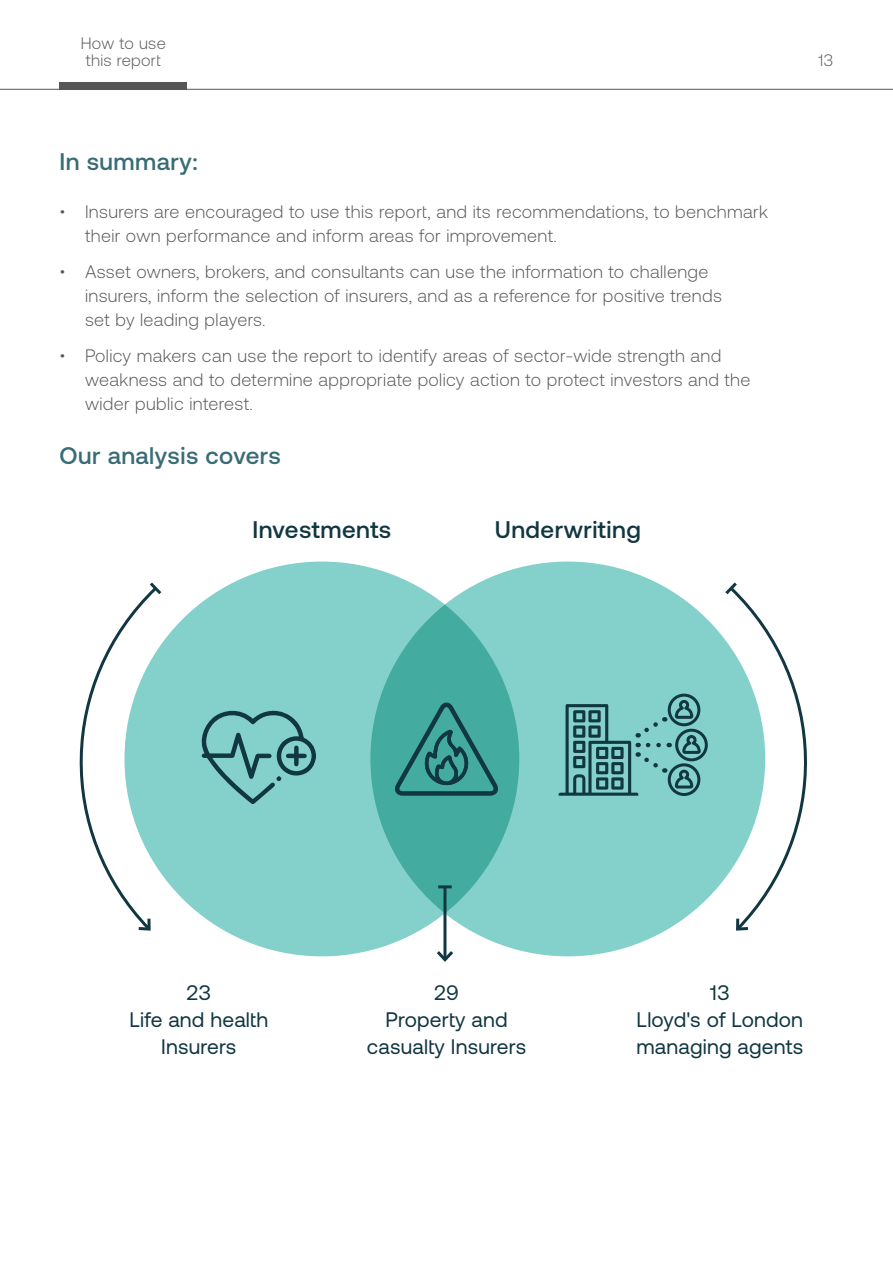
<style>
.page{position:relative;width:893px;height:1263px;background:#fff}
.page>*{position:absolute;margin:0;border:0;box-sizing:border-box;transform-origin:0 0}
.Subheading_1{font:500 24px "Aeonik";letter-spacing:.02em;color:#3a6c75}
.Subheading_1-2{font:500 24px "Aeonik";letter-spacing:.02em;color:#113742}
.Subheading_2{font:21px/27px "Aeonik";letter-spacing:.01em;color:#113742;text-align:center}
.t1{font:300 18px/24px "Aeonik";letter-spacing:.02em;color:#565656}
.Body_Text_-_Main{font:300 16.5px "Aeonik";letter-spacing:.02em;color:#565656}
</style>
<div class="page">
<hr style="left:0;top:89px;width:893px;height:1px;background:#565656">
<div style="left:60px;top:82px;width:127px;height:7px;background:#565656"></div>
<div style="left:124px;top:561px;width:395px;height:395px;background:#84d1cb;border-radius:50%"></div>
<svg style="left:79px;top:582px;width:85px;height:349px"></svg>
<svg style="left:722px;top:582px;width:85px;height:349px"></svg>
<svg style="left:370px;top:561px;width:395px;height:395px;background:#76c8c1"></svg>
<hr style="left:443px;top:887px;width:3px;height:73px;background:#113742">
<hr style="left:438px;top:885px;width:14px;height:3px;background:#113742">
<svg style="left:437px;top:948px;width:16px;height:14px"></svg>
<svg style="left:390px;top:702px;width:110px;height:96px;background:#39928d"></svg>
<svg style="left:201px;top:710px;width:115px;height:94px"></svg>
<div style="left:675px;top:729px;width:33px;height:32px;border:3px solid #113742;border-radius:50%"></div>
<div style="left:668px;top:694px;width:32px;height:32px;border:3px solid #113742;border-radius:50%"></div>
<svg style="left:559px;top:698px;width:143px;height:98px;background:#63a5a4"></svg>
<div style="left:668px;top:763px;width:32px;height:33px;border:3px solid #113742;border-radius:50%"></div>
<p class="Body_Text_-_Main" style="left:81px;top:34px;width:87px">How to use</p>
<p class="Body_Text_-_Main" style="left:86px;top:51px;width:77px">this report</p>
<p class="Subheading_1" style="left:60px;top:148px;width:140px">In summary:</p>
<p class="t1" style="left:85px;top:200px;width:684px;text-indent:-26px">• Insurers are encouraged to use this report, and its recommendations, to benchmark their own performance and inform areas for improvement.</p>
<p class="t1" style="left:85px;top:260px;width:638px;text-indent:-26px">• Asset owners, brokers, and consultants can use the information to challenge insurers, inform the selection of insurers, and as a reference for positive trends set by leading players.</p>
<p class="t1" style="left:85px;top:344px;width:667px;text-indent:-26px">• Policy makers can use the report to identify areas of sector-wide strength and weakness and to determine appropriate policy action to protect investors and the wider public interest.</p>
<p class="Subheading_1" style="left:60px;top:442px;width:223px">Our analysis covers</p>
<p class="Subheading_1-2" style="left:252px;top:516px;width:140px">Investments</p>
<p class="Subheading_1-2" style="left:495px;top:516px;width:148px">Underwriting</p>
<p class="Body_Text_-_Main" style="left:818px;top:51px;width:17px">13</p>
<p class="Subheading_2" style="left:186px;top:979px;width:26px">23</p>
<p class="Subheading_2" style="left:129px;top:1006px;width:140px">Life and health<br>Insurers</p>
<p class="Subheading_2" style="left:434px;top:979px;width:26px">29</p>
<p class="Subheading_2" style="left:367px;top:1006px;width:161px">Property and casualty Insurers</p>
<p class="Subheading_2" style="left:710px;top:979px;width:21px">13</p>
<p class="Subheading_2" style="left:637px;top:1006px;width:168px;text-align:left">Lloyd's of London managing agents</p>
</div>
